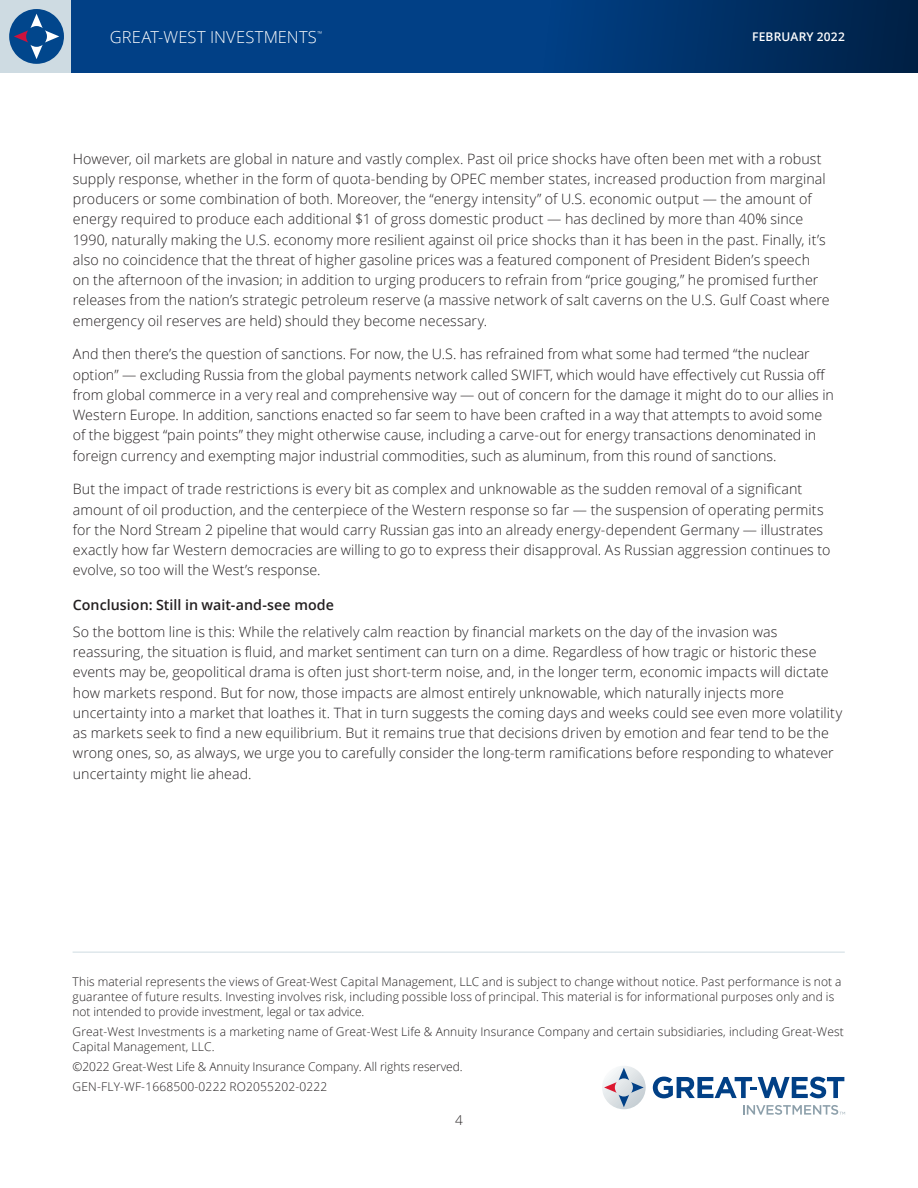
<style>
.page{position:relative;width:918px;height:1188px;background:#fff}
.page>*{position:absolute;margin:0;border:0;box-sizing:border-box;transform-origin:0 0}
.GWI_Header{font:300 16.5px "Open Sans";letter-spacing:.01em;color:#fff}
.Body_9_5pt{font:300 14.25px/20.2px "Open Sans";color:#231f20}
.Subhead_1_9_5pt{font:600 14.25px "Open Sans";letter-spacing:.005em;color:#231f20}
.t1{font:300 13.5px "Open Sans";color:#231f20}
.Disclosures{font:300 12px/15px "Open Sans";letter-spacing:.01em;color:#231f20}
.Disclosures-2{font:300 12px/15px "Open Sans";letter-spacing:.01em;color:#231f20}
.Header_Date{font:600 12px "Open Sans";letter-spacing:.015em;color:#fff}
.GWI_Header-2{font:300 6.6px "Open Sans";color:#fff}
</style>
<div class="page">
<div style="left:0;top:0;width:73px;height:73px;background:#cedbe2"></div>
<div style="left:72px;top:0;width:846px;height:73px;background:#014086"></div>
<svg style="left:9px;top:9px;width:55px;height:55px"></svg>
<div style="left:297px;top:0;width:621px;height:73px;background:linear-gradient(to right,#014896,#00254e)"></div>
<svg style="left:602px;top:1066px;width:44px;height:43px"></svg>
<svg style="left:604px;top:1068px;width:40px;height:39px"></svg>
<svg style="left:653px;top:1077px;width:191px;height:21px"></svg>
<svg style="left:743px;top:1105px;width:102px;height:10px"></svg>
<hr style="left:73px;top:952px;width:772px;height:1px;background:#cedbe2">
<p class="GWI_Header" style="left:110px;top:25px;width:208px">GREAT-WEST INVESTMENTS</p>
<p class="GWI_Header-2" style="left:317px;top:29px;width:6px">™</p>
<p class="Header_Date" style="left:752px;top:28px;width:94px">FEBRUARY 2022</p>
<p class="Body_9_5pt" style="left:73px;top:148px;width:758px">However, oil markets are global in nature and vastly complex. Past oil price shocks have often been met with a robust supply response, whether in the form of quota-bending by OPEC member states, increased production from marginal producers or some combination of both. Moreover, the “energy intensity” of U.S. economic output — the amount of energy required to produce each additional $1 of gross domestic product — has declined by more than 40% since 1990, naturally making the U.S. economy more resilient against oil price shocks than it has been in the past. Finally, it’s also no coincidence that the threat of higher gasoline prices was a featured component of President Biden’s speech on the afternoon of the invasion; in addition to urging producers to refrain from “price gouging,” he promised further releases from the nation’s strategic petroleum reserve (a massive network of salt caverns on the U.S. Gulf Coast where emergency oil reserves are held) should they become necessary.</p>
<p class="Body_9_5pt" style="left:73px;top:344px;width:762px">And then there’s the question of sanctions. For now, the U.S. has refrained from what some had termed “the nuclear option” — excluding Russia from the global payments network called SWIFT, which would have effectively cut Russia off from global commerce in a very real and comprehensive way — out of concern for the damage it might do to our allies in Western Europe. In addition, sanctions enacted so far seem to have been crafted in a way that attempts to avoid some of the biggest “pain points” they might otherwise cause, including a carve-out for energy transactions denominated in foreign currency and exempting major industrial commodities, such as aluminum, from this round of sanctions.</p>
<p class="Body_9_5pt" style="left:73px;top:479px;width:759px">But the impact of trade restrictions is every bit as complex and unknowable as the sudden removal of a significant amount of oil production, and the centerpiece of the Western response so far — the suspension of operating permits for the Nord Stream 2 pipeline that would carry Russian gas into an already energy-dependent Germany — illustrates exactly how far Western democracies are willing to go to express their disapproval. As Russian aggression continues to evolve, so too will the West’s response.</p>
<p class="Subhead_1_9_5pt" style="left:73px;top:595px;width:263px">Conclusion: Still in wait-and-see mode</p>
<p class="Body_9_5pt" style="left:73px;top:621px;width:771px">So the bottom line is this: While the relatively calm reaction by financial markets on the day of the invasion was reassuring, the situation is fluid, and market sentiment can turn on a dime. Regardless of how tragic or historic these events may be, geopolitical drama is often just short-term noise, and, in the longer term, economic impacts will dictate how markets respond. But for now, those impacts are almost entirely unknowable, which naturally injects more uncertainty into a market that loathes it. That in turn suggests the coming days and weeks could see even more volatility as markets seek to find a new equilibrium. But it remains true that decisions driven by emotion and fear tend to be the wrong ones, so, as always, we urge you to carefully consider the long-term ramifications before responding to whatever uncertainty might lie ahead.</p>
<p class="Disclosures" style="left:73px;top:974px;width:771px">This material represents the views of Great-West Capital Management, LLC and is subject to change without notice. Past performance is not a guarantee of future results. Investing involves risk, including possible loss of principal. This material is for informational purposes only and is not intended to provide investment, legal or tax advice.</p>
<p class="Disclosures-2" style="left:73px;top:1024px;width:773px">Great-West Investments is a marketing name of Great-West Life &amp; Annuity Insurance Company and certain subsidiaries, including Great-West<br>Capital Management, LLC.</p>
<p class="Disclosures" style="left:73px;top:1056px;width:392px;line-height:19.8px">©2022 Great-West Life &amp; Annuity Insurance Company. All rights reserved.<br>GEN-FLY-WF-1668500-0222 RO2055202-0222</p>
<p class="t1" style="left:455px;top:1111px;width:9px">4</p>
</div>
